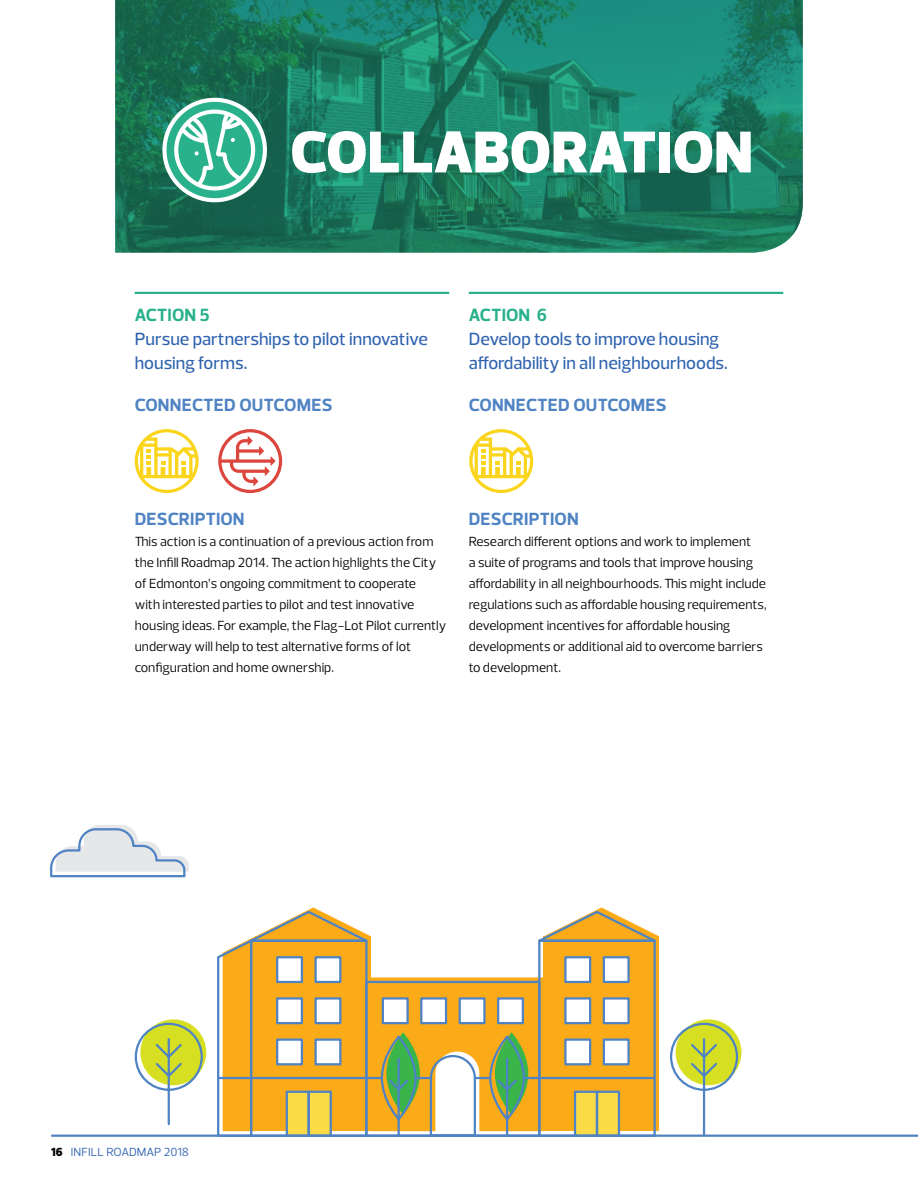
<style>
.page{position:relative;width:918px;height:1188px;background:#fff}
.page>*{position:absolute;margin:0;border:0;box-sizing:border-box;transform-origin:0 0}
.t1{font:900 60px "Prelo";color:#fff}
.t2{font:500 18px/24px "Prelo";color:#2f63af}
.t3{font:700 18px "Prelo";letter-spacing:.015em;color:#4f83c3}
.t4{font:700 18px "Prelo";color:#28b18b}
.t5{font:13.5px/21px "Prelo";color:#000}
.t6{font:12px "Prelo";color:#2f63af}
.s1{font-weight:900;color:#000}
</style>
<div class="page">
<hr style="left:51px;top:1135px;width:867px;height:2px;background:#4f83c3">
<svg style="left:115px;top:0;width:688px;height:253px;background:#1c7d64"></svg>
<svg style="left:164px;top:100px;width:101px;height:100px"></svg>
<div style="left:162px;top:98px;width:105px;height:104px;border:4px solid #fff;border-radius:50%"></div>
<hr style="left:135px;top:292px;width:314px;height:2px;background:#28b18b">
<hr style="left:469px;top:292px;width:314px;height:2px;background:#28b18b">
<svg style="left:469px;top:429px;width:64px;height:64px"></svg>
<svg style="left:135px;top:429px;width:64px;height:64px"></svg>
<svg style="left:218px;top:429px;width:64px;height:64px"></svg>
<svg style="left:50px;top:825px;width:139px;height:53px"></svg>
<svg style="left:134px;top:1019px;width:605px;height:118px"></svg>
<svg style="left:216px;top:907px;width:443px;height:230px"></svg>
<svg style="left:174px;top:110px;width:81px;height:81px"></svg>
<h1 class="t1" style="left:290px;top:115px;width:464px">COLLABORATION</h1>
<h2 class="t4" style="left:135px;top:304px;width:76px">ACTION 5</h2>
<h2 class="t2" style="left:135px;top:327px;width:295px">Pursue partnerships to pilot innovative housing forms.</h2>
<h2 class="t3" style="left:135px;top:393px;width:199px">CONNECTED OUTCOMES</h2>
<h2 class="t4" style="left:469px;top:304px;width:80px">ACTION 6</h2>
<h2 class="t2" style="left:469px;top:327px;width:261px">Develop tools to improve housing affordability in all neighbourhoods.</h2>
<h2 class="t3" style="left:469px;top:393px;width:199px">CONNECTED OUTCOMES</h2>
<h2 class="t3" style="left:135px;top:507px;width:111px">DESCRIPTION</h2>
<p class="t5" style="left:135px;top:531px;width:313px">This action is a continuation of a previous action from the Infill Roadmap 2014. The action highlights the City of Edmonton’s ongoing commitment to cooperate<br>with interested parties to pilot and test innovative housing ideas. For example, the Flag-Lot Pilot currently underway will help to test alternative forms of lot configuration and home ownership.</p>
<h2 class="t3" style="left:469px;top:507px;width:111px">DESCRIPTION</h2>
<p class="t5" style="left:469px;top:531px;width:299px">Research different options and work to implement<br>a suite of programs and tools that improve housing affordability in all neighbourhoods. This might include regulations such as affordable housing requirements, development incentives for affordable housing developments or additional aid to overcome barriers to development.</p>
<p class="t6" style="left:51px;top:1145px;width:139px"><span class="s1">16</span> INFILL ROADMAP 2018</p>
</div>
